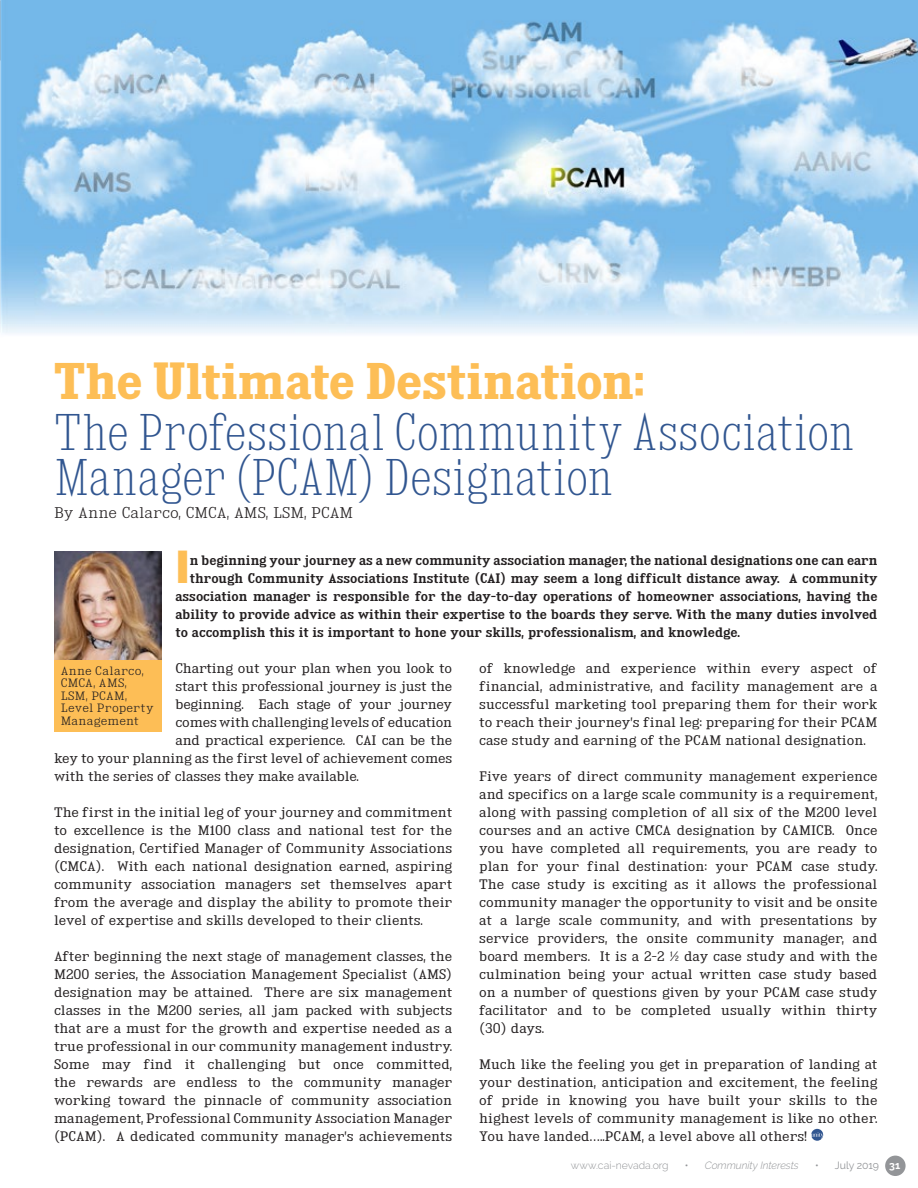
<style>
.page{position:relative;width:918px;height:1188px;background:#fff}
.page>*{position:absolute;margin:0;border:0;box-sizing:border-box;transform-origin:0 0}
.t1{font:900 45.6px "Raleway";color:#fdbe56}
.t2{font:45px/45px "Kingsbridge Cd El";letter-spacing:-.01em;color:#315690}
.t3{font:700 45px "Kingsbridge Rg";letter-spacing:-.005em;color:#fdbe56}
.t4{font:13.5px "Kingsbridge Lt";color:#231f20}
.t5{font:12px/18px "Kingsbridge Bk";letter-spacing:-.015em;color:#231f20;text-align:justify}
.t6{font:12px "Kingsbridge Sb";color:#231f20}
.t7{font:10.5px/12.6px "Kingsbridge Lt";letter-spacing:.025em;color:#231f20}
.t8{font:italic 300 10.5px "Raleway";color:#939598}
.t9{font:300 10.5px "Raleway";color:#939598}
.t10{font:10.5px "Raleway";letter-spacing:-.01em;color:#939598}
.s1{font-weight:400;font-style:normal}
.s2{font-weight:700;color:#fff}
</style>
<div class="page">
<svg style="left:811px;top:1129px;width:12px;height:12px"></svg>
<img style="left:0;top:0;width:918px;height:334px">
<div style="left:54px;top:552px;width:108px;height:180px;background:#fdbe56"></div>
<img style="left:54px;top:552px;width:108px;height:108px">
<div style="left:885px;top:1156px;width:21px;height:20px;background:#939598;border-radius:50%"></div>
<h2 class="t3" style="left:54px;top:354px;width:592px">The Ultimate Destination:</h2>
<h2 class="t2" style="left:54px;top:410px;width:802px">The Professional Community Association<br>Manager (PCAM) Designation</h2>
<p class="t4" style="left:54px;top:505px;width:301px">By Anne Calarco, CMCA, AMS, LSM, PCAM</p>
<h1 class="t1" style="left:176px;top:540px;width:16px">I</h1>
<p class="t6" style="left:190px;top:553px;width:689px">n beginning your journey as a new community association manager, the national designations one can earn</p>
<p class="t6" style="left:190px;top:571px;width:689px">through Community Associations Institute (CAI) may seem a long difficult distance away. A community</p>
<p class="t6" style="left:176px;top:589px;width:704px">association manager is responsible for the day-to-day operations of homeowner associations, having the</p>
<p class="t6" style="left:176px;top:607px;width:703px">ability to provide advice as within their expertise to the boards they serve. With the many duties involved</p>
<p class="t6" style="left:176px;top:625px;width:566px">to accomplish this it is important to hone your skills, professionalism, and knowledge.</p>
<p class="t5" style="left:176px;top:659px;width:278px">Charting out your plan when you look to</p>
<p class="t5" style="left:176px;top:677px;width:278px">start this professional journey is just the</p>
<p class="t5" style="left:176px;top:695px;width:278px">beginning. Each stage of your journey</p>
<p class="t5" style="left:176px;top:713px;width:278px">comes with challenging levels of education</p>
<p class="t5" style="left:176px;top:731px;width:278px">and practical experience. CAI can be the</p>
<p class="t5" style="left:54px;top:749px;width:400px">key to your planning as the first level of achievement comes</p>
<p class="t5" style="left:54px;top:767px;width:306px">with the series of classes they make available.</p>
<p class="t5" style="left:54px;top:803px;width:400px">The first in the initial leg of your journey and commitment to excellence is the M100 class and national test for the designation, Certified Manager of Community Associations (CMCA). With each national designation earned, aspiring community association managers set themselves apart from the average and display the ability to promote their level of expertise and skills developed to their clients.</p>
<p class="t5" style="left:54px;top:947px;width:400px">After beginning the next stage of management classes, the M200 series, the Association Management Specialist (AMS) designation may be attained. There are six management classes in the M200 series, all jam packed with subjects that are a must for the growth and expertise needed as a true professional in our community management industry.<br>Some may find it challenging but once committed, the rewards are endless to the community manager working toward the pinnacle of community association management, Professional Community Association Manager (PCAM). A dedicated community manager’s achievements</p>
<p class="t5" style="left:479px;top:659px;width:400px">of knowledge and experience within every aspect of financial, administrative, and facility management are a successful marketing tool preparing them for their work to reach their journey’s final leg: preparing for their PCAM case study and earning of the PCAM national designation.</p>
<p class="t5" style="left:479px;top:767px;width:400px">Five years of direct community management experience and specifics on a large scale community is a requirement, along with passing completion of all six of the M200 level courses and an active CMCA designation by CAMICB. Once you have completed all requirements, you are ready to plan for your final destination: your PCAM case study.<br>The case study is exciting as it allows the professional community manager the opportunity to visit and be onsite at a large scale community, and with presentations by service providers, the onsite community manager, and board members. It is a 2-2 ½ day case study and with the culmination being your actual written case study based on a number of questions given by your PCAM case study facilitator and to be completed usually within thirty (30) days.</p>
<p class="t5" style="left:479px;top:1055px;width:400px">Much like the feeling you get in preparation of landing at your destination, anticipation and excitement, the feeling of pride in knowing you have built your skills to the highest levels of community management is like no other.<br>You have landed…..PCAM, a level above all others!</p>
<p class="t7" style="left:61px;top:664px;width:94px">Anne Calarco,<br>CMCA, AMS,<br>LSM, PCAM,<br>Level Property<br>Management</p>
<p class="t9" style="left:571px;top:1159px;width:99px">www.cai-nevada.org</p>
<p class="t8" style="left:685px;top:1159px;width:115px"><span class="s1">•</span> Community Interests</p>
<p class="t10" style="left:815px;top:1159px;width:87px">• July 2019 <span class="s2">31</span></p>
</div>
